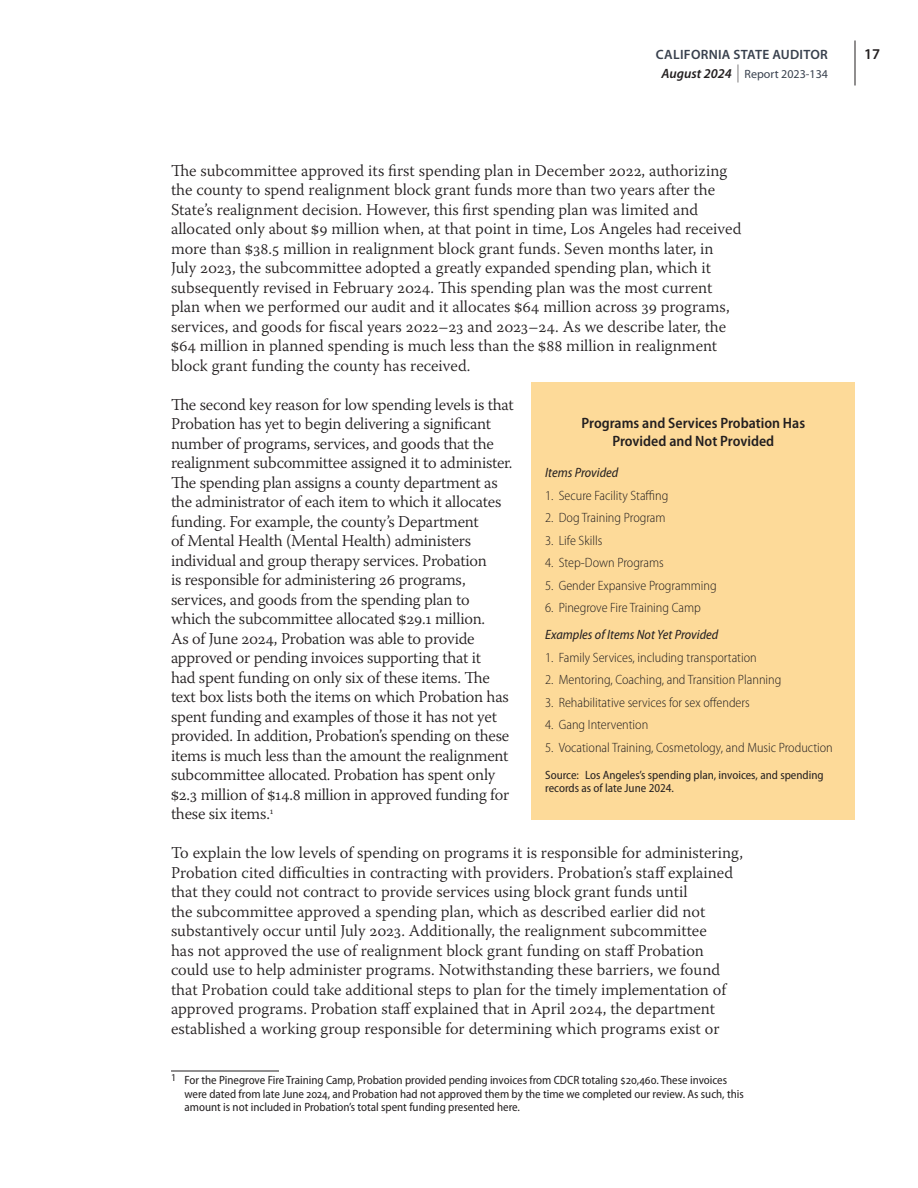
<style>
.page{position:relative;width:918px;height:1188px;background:#fff}
.page>*{position:absolute;margin:0;border:0;box-sizing:border-box;transform-origin:0 0}
.t1{font:300 16.5px/19.5px "Warnock Pro";color:#231f20}
.t2{font:600 semi-condensed 15px/18px "Myriad Pro";color:#231f20;text-align:center}
.t3{font:600 15px "Myriad Pro";color:#231f20}
.t4{font:300 semi-condensed 13.5px "Myriad Pro";color:#231f20}
.t5{font:italic semi-condensed 13.5px "Myriad Pro";color:#231f20}
.t6{font:600 13.5px "Myriad Pro";letter-spacing:.02em;color:#39414e}
.t7{font:semi-condensed 12px/13.5px "Myriad Pro";color:#231f20}
.t8{font:12px "Myriad Pro";color:#39414e}
.s1{font-weight:600;font-style:italic;font-size:13.5px;color:#231f20}
.s2{font-weight:300;font-size:18px;color:#231f20}
</style>
<div class="page">
<hr style="left:171px;top:1071px;width:108px;height:1px;background:#231f20">
<div style="left:532px;top:382px;width:323px;height:438px;background:#fdda99"></div>
<hr style="left:855px;top:40px;width:1px;height:46px;background:#231f20">
<p class="t6" style="left:656px;top:46px;width:173px">CALIFORNIA STATE AUDITOR</p>
<p class="t3" style="left:864px;top:45px;width:18px">17</p>
<p class="t8" style="left:662px;top:67px;width:168px"><span class="s1">August 2024</span> <span class="s2">|</span> Report 2023-134</p>
<p class="t1" style="left:171px;top:160px;width:572px">The subcommittee approved its first spending plan in December 2022, authorizing the county to spend realignment block grant funds more than two years after the State’s realignment decision. However, this first spending plan was limited and allocated only about $9 million when, at that point in time, Los Angeles had received more than $38.5 million in realignment block grant funds. Seven months later, in July 2023, the subcommittee adopted a greatly expanded spending plan, which it subsequently revised in February 2024. This spending plan was the most current plan when we performed our audit and it allocates $64 million across 39 programs, services, and goods for fiscal years 2022–23 and 2023–24. As we describe later, the $64 million in planned spending is much less than the $88 million in realignment block grant funding the county has received.</p>
<p class="t1" style="left:171px;top:394px;width:344px">The second key reason for low spending levels is that Probation has yet to begin delivering a significant number of programs, services, and goods that the realignment subcommittee assigned it to administer.<br>The spending plan assigns a county department as the administrator of each item to which it allocates funding. For example, the county’s Department<br>of Mental Health (Mental Health) administers individual and group therapy services. Probation<br>is responsible for administering 26 programs, services, and goods from the spending plan to which the subcommittee allocated $29.1 million.<br>As of June 2024, Probation was able to provide approved or pending invoices supporting that it<br>had spent funding on only six of these items. The text box lists both the items on which Probation has spent funding and examples of those it has not yet provided. In addition, Probation’s spending on these items is much less than the amount the realignment subcommittee allocated. Probation has spent only $2.3 million of $14.8 million in approved funding for these six items.<sup>1</sup></p>
<p class="t1" style="left:171px;top:843px;width:574px">To explain the low levels of spending on programs it is responsible for administering, Probation cited difficulties in contracting with providers. Probation’s staff explained that they could not contract to provide services using block grant funds until<br>the subcommittee approved a spending plan, which as described earlier did not substantively occur until July 2023. Additionally, the realignment subcommittee<br>has not approved the use of realignment block grant funding on staff Probation could use to help administer programs. Notwithstanding these barriers, we found that Probation could take additional steps to plan for the timely implementation of approved programs. Probation staff explained that in April 2024, the department established a working group responsible for determining which programs exist or</p>
<p class="t7" style="left:184px;top:1074px;width:561px;text-indent:-13px"><sup>1</sup> For the Pinegrove Fire Training Camp, Probation provided pending invoices from CDCR totaling $20,460. These invoices were dated from late June 2024, and Probation had not approved them by the time we completed our review. As such, this amount is not included in Probation’s total spent funding presented here.</p>
<p class="t2" style="left:582px;top:414px;width:225px">Programs and Services Probation Has<br>Provided and Not Provided</p>
<p class="t5" style="left:545px;top:465px;width:75px">Items Provided</p>
<p class="t4" style="left:545px;top:488px;width:125px">1. Secure Facility Staffing</p>
<p class="t4" style="left:545px;top:510px;width:122px">2. Dog Training Program</p>
<p class="t4" style="left:545px;top:533px;width:59px">3. Life Skills</p>
<p class="t4" style="left:545px;top:555px;width:120px">4. Step-Down Programs</p>
<p class="t4" style="left:545px;top:578px;width:173px">5. Gender Expansive Programming</p>
<p class="t4" style="left:545px;top:600px;width:157px">6. Pinegrove Fire Training Camp</p>
<p class="t5" style="left:545px;top:627px;width:175px">Examples of Items Not Yet Provided</p>
<p class="t4" style="left:545px;top:650px;width:213px">1. Family Services, including transportation</p>
<p class="t4" style="left:545px;top:672px;width:238px">2. Mentoring, Coaching, and Transition Planning</p>
<p class="t4" style="left:545px;top:695px;width:206px">3. Rehabilitative services for sex offenders</p>
<p class="t4" style="left:545px;top:717px;width:105px">4. Gang Intervention</p>
<p class="t4" style="left:545px;top:740px;width:289px">5. Vocational Training, Cosmetology, and Music Production</p>
<p class="t7" style="left:545px;top:768px;width:280px">Source: Los Angeles’s spending plan, invoices, and spending records as of late June 2024.</p>
</div>
